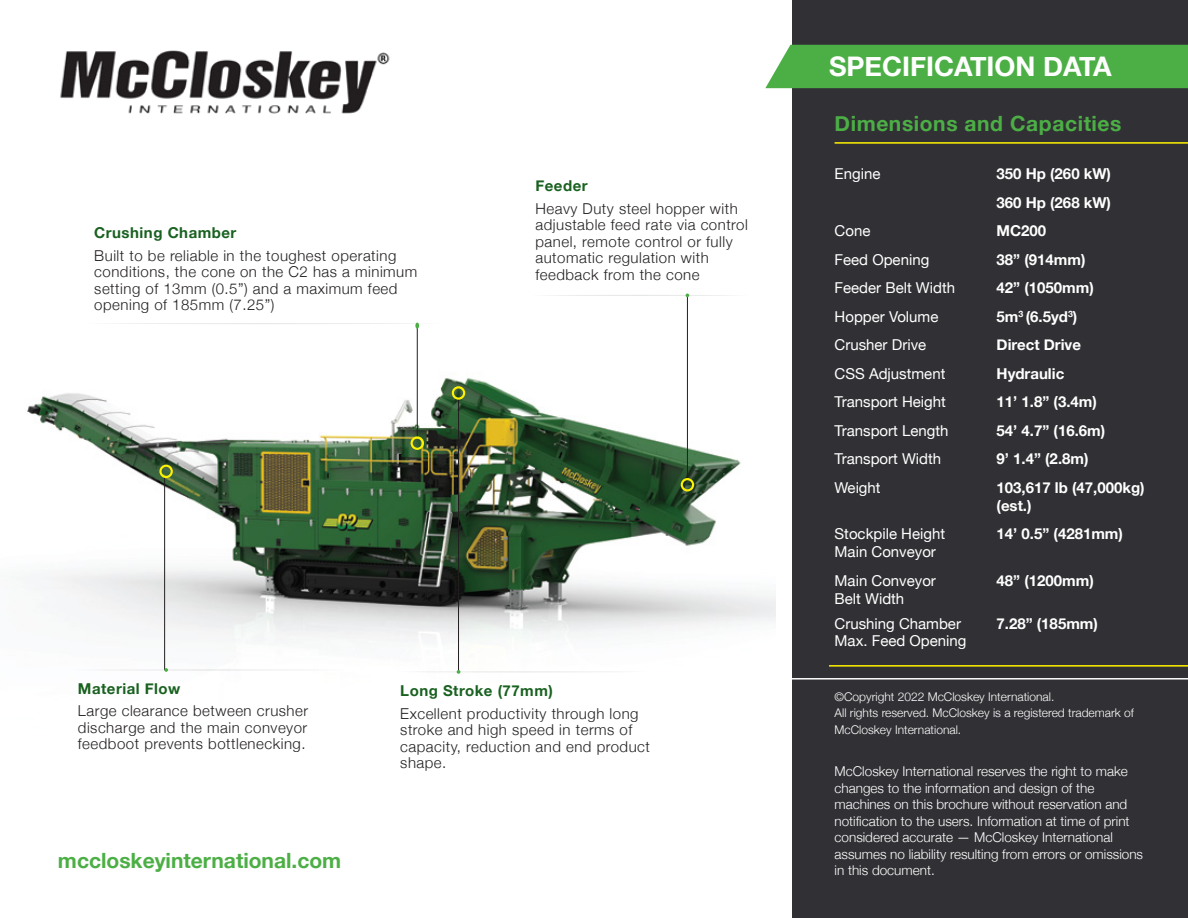
<style>
.page{position:relative;width:1188px;height:918px;background:#fff}
.page>*{position:absolute;margin:0;border:0;box-sizing:border-box;transform-origin:0 0}
.t1{font:700 27px "Helvetica Neue";color:#fff}
.t2{font:700 21px "Helvetica Neue";color:#4caf45}
.t3{font:700 21px "Helvetica Neue";letter-spacing:.03em;color:#4caf45}
.t4{font:300 15px/16.5px "Helvetica Neue";letter-spacing:.035em;color:#231f20}
.t5{font:15px/28.5px "Helvetica Neue";color:#fff}
.t6{font:700 15px/28.5px "Helvetica Neue";color:#fff}
.t7{font:700 15px "Helvetica Neue";letter-spacing:.035em;color:#196120}
.t8{font:300 13.5px/16.5px "Helvetica Neue";color:#fff}
.t9{font:300 12px/16.5px "Helvetica Neue";color:#fff}
</style>
<div class="page">
<img style="left:27px;top:293px;width:749px;height:375px">
<div style="left:792px;top:0;width:396px;height:918px;background:#313135"></div>
<div style="left:765px;top:45px;width:423px;height:43px;background:#4caf45"></div>
<hr style="left:753px;top:678px;width:435px;height:2px;background:#fff">
<hr style="left:835px;top:142px;width:353px;height:2px;background:#fff200">
<hr style="left:829px;top:665px;width:359px;height:2px;background:#fff200">
<hr style="left:164px;top:477px;width:1px;height:193px;background:#231f20">
<div style="left:159px;top:465px;width:14px;height:13px;border:2px solid #fff200;border-radius:50%"></div>
<svg style="left:114px;top:668px;width:162px;height:4px"></svg>
<hr style="left:458px;top:399px;width:1px;height:273px;background:#231f20">
<div style="left:452px;top:386px;width:13px;height:14px;border:2px solid #fff200;border-radius:50%"></div>
<svg style="left:423px;top:670px;width:183px;height:4px"></svg>
<hr style="left:687px;top:295px;width:1px;height:184px;background:#231f20">
<div style="left:681px;top:478px;width:13px;height:13px;border:2px solid #fff200;border-radius:50%"></div>
<svg style="left:532px;top:294px;width:217px;height:3px"></svg>
<hr style="left:417px;top:325px;width:1px;height:113px;background:#231f20">
<div style="left:411px;top:436px;width:13px;height:14px;border:2px solid #fff200;border-radius:50%"></div>
<svg style="left:84px;top:323px;width:359px;height:6px"></svg>
<img style="left:60px;top:50px;width:330px;height:64px">
<p class="t7" style="left:94px;top:224px;width:144px">Crushing Chamber</p>
<p class="t4" style="left:94px;top:247px;width:325px">Built to be reliable in the toughest operating conditions, the cone on the C2 has a minimum setting of 13mm (0.5”) and a maximum feed opening of 185mm (7.25”)</p>
<p class="t7" style="left:535px;top:176px;width:54px">Feeder</p>
<p class="t4" style="left:535px;top:200px;width:214px">Heavy Duty steel hopper with adjustable feed rate via control panel, remote control or fully automatic regulation with feedback from the cone</p>
<p class="t7" style="left:78px;top:679px;width:104px">Material Flow</p>
<p class="t4" style="left:78px;top:702px;width:232px;text-align:justify">Large clearance between crusher discharge and the main conveyor feedboot prevents bottlenecking.</p>
<h2 class="t2" style="left:58px;top:847px;width:285px">mccloskeyinternational.com</h2>
<p class="t7" style="left:400px;top:681px;width:154px">Long Stroke (77mm)</p>
<p class="t4" style="left:400px;top:705px;width:251px">Excellent productivity through long stroke and high speed in terms of capacity, reduction and end product shape.</p>
<h1 class="t1" style="left:829px;top:49px;width:284px">SPECIFICATION DATA</h1>
<h2 class="t3" style="left:835px;top:110px;width:289px">Dimensions and Capacities</h2>
<p class="t5" style="left:835px;top:159px;width:47px">Engine</p>
<p class="t6" style="left:997px;top:159px;width:116px">350 Hp (260 kW)<br>360 Hp (268 kW)</p>
<p class="t5" style="left:835px;top:216px;width:37px">Cone</p>
<p class="t6" style="left:997px;top:216px;width:51px">MC200</p>
<p class="t5" style="left:835px;top:245px;width:96px">Feed Opening</p>
<p class="t6" style="left:997px;top:245px;width:90px">38” (914mm)</p>
<p class="t5" style="left:835px;top:273px;width:122px">Feeder Belt Width</p>
<p class="t6" style="left:997px;top:273px;width:99px">42” (1050mm)</p>
<p class="t5" style="left:835px;top:302px;width:105px">Hopper Volume</p>
<p class="t6" style="left:997px;top:302px;width:82px">5m<sup>3</sup> (6.5yd<sup>3</sup>)</p>
<p class="t5" style="left:835px;top:330px;width:93px">Crusher Drive</p>
<p class="t6" style="left:997px;top:330px;width:86px">Direct Drive</p>
<p class="t5" style="left:835px;top:359px;width:112px">CSS Adjustment</p>
<p class="t6" style="left:997px;top:359px;width:69px">Hydraulic</p>
<p class="t5" style="left:835px;top:387px;width:113px">Transport Height</p>
<p class="t6" style="left:997px;top:387px;width:102px">11’ 1.8” (3.4m)</p>
<p class="t5" style="left:835px;top:416px;width:115px">Transport Length</p>
<p class="t6" style="left:997px;top:416px;width:110px">54’ 4.7” (16.6m)</p>
<p class="t5" style="left:835px;top:444px;width:108px">Transport Width</p>
<p class="t6" style="left:997px;top:444px;width:93px">9’ 1.4” (2.8m)</p>
<p class="t5" style="left:835px;top:473px;width:48px">Weight</p>
<p class="t6" style="left:997px;top:478px;width:150px;line-height:18px">103,617 lb (47,000kg) (est.)</p>
<p class="t5" style="left:835px;top:519px;width:112px">Stockpile Height</p>
<p class="t6" style="left:997px;top:519px;width:128px">14’ 0.5” (4281mm)</p>
<p class="t5" style="left:835px;top:537px;width:103px">Main Conveyor<br>Main Conveyor</p>
<p class="t6" style="left:997px;top:566px;width:99px">48” (1200mm)</p>
<p class="t5" style="left:835px;top:585px;width:128px;line-height:25.5px">Belt Width<br>Crushing Chamber</p>
<p class="t5" style="left:835px;top:626px;width:133px">Max. Feed Opening</p>
<p class="t6" style="left:997px;top:609px;width:103px">7.28” (185mm)</p>
<p class="t9" style="left:835px;top:688px;width:301px">©Copyright 2022 McCloskey International.<br>All rights reserved. McCloskey is a registered trademark of<br>McCloskey International.</p>
<p class="t8" style="left:835px;top:763px;width:310px">McCloskey International reserves the right to make changes to the information and design of the machines on this brochure without reservation and notification to the users. Information at time of print considered accurate — McCloskey International assumes no liability resulting from errors or omissions in this document.</p>
</div>
